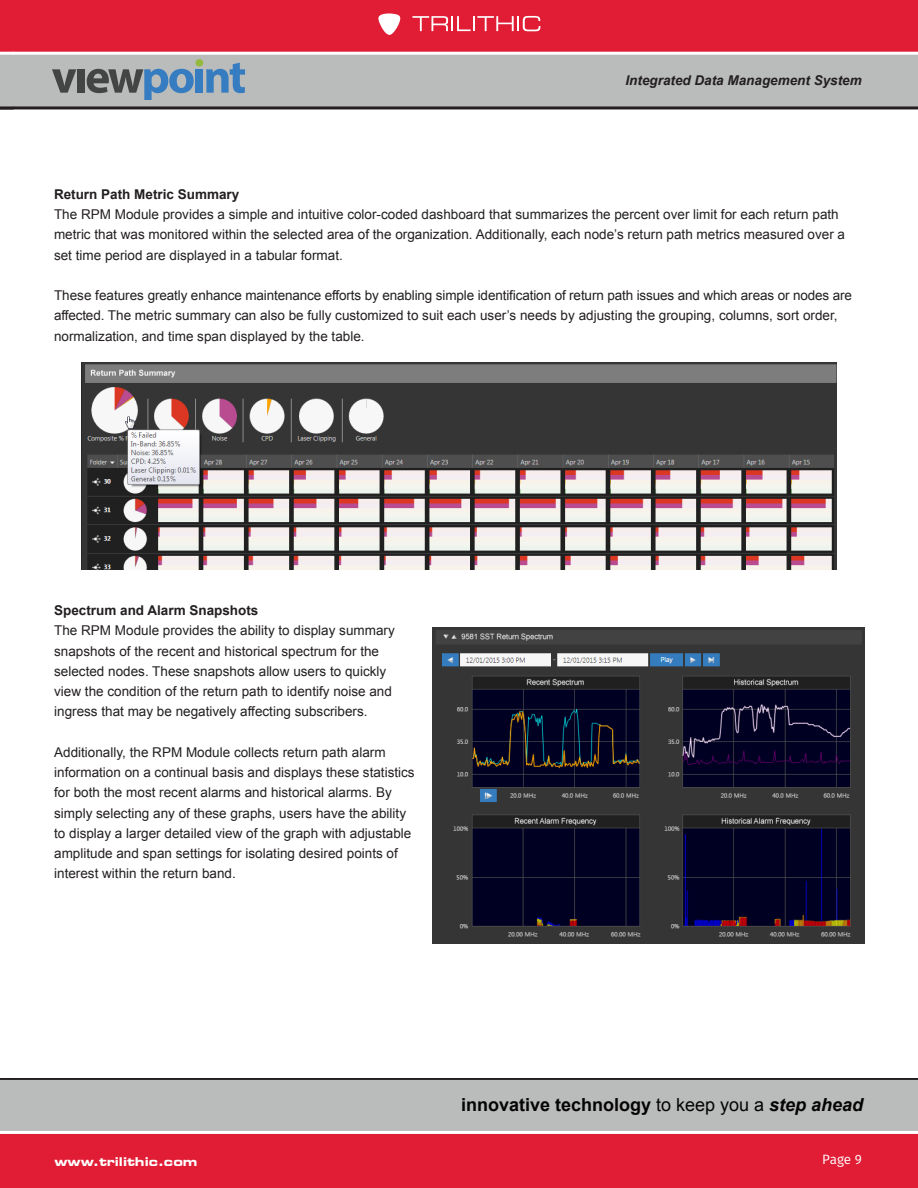
<style>
.page{position:relative;width:918px;height:1188px;background:#fff}
.page>*{position:absolute;margin:0;border:0;box-sizing:border-box;transform-origin:0 0}
.t1{font:700 18px "Arial";color:#040503}
.Body_Copy{font:13.5px/20.2px "Arial";color:#231f20}
.Body_Copy-2{font:700 13.5px "Arial";color:#231f20}
.t2{font:italic 700 13.5px "Arial";color:#231f20}
.t3{font:13.5px "Fira Sans";color:#fff}
.t4{font:700 expanded 12px "Square 721 BT";color:#fff}
.s1{font-weight:400}
.s2{font-style:italic}
</style>
<div class="page">
<div style="left:0;top:0;width:918px;height:54px;background:#e11d36"></div>
<div style="left:0;top:54px;width:918px;height:54px;background:#babbbb"></div>
<hr style="left:0;top:52px;width:918px;height:3px;background:#fff">
<hr style="left:0;top:106px;width:918px;height:3px;background:#231f20">
<svg style="left:412px;top:16px;width:128px;height:15px"></svg>
<svg style="left:378px;top:13px;width:23px;height:22px"></svg>
<svg style="left:0;top:54px;width:13px;height:1px"></svg>
<svg style="left:0;top:106px;width:13px;height:1px"></svg>
<div style="left:0;top:1132px;width:918px;height:56px;background:#e11d36"></div>
<div style="left:0;top:1078px;width:918px;height:54px;background:#babbbb"></div>
<hr style="left:0;top:1131px;width:918px;height:3px;background:#fff">
<hr style="left:0;top:1078px;width:918px;height:2px;background:#231f20">
<svg style="left:0;top:1133px;width:13px;height:1px"></svg>
<svg style="left:52px;top:69px;width:24px;height:24px"></svg>
<div style="left:77px;top:69px;width:8px;height:24px;background:#434444"></div>
<svg style="left:87px;top:69px;width:107px;height:30px"></svg>
<div style="left:196px;top:69px;width:7px;height:24px;background:#367cc0"></div>
<svg style="left:206px;top:63px;width:39px;height:30px"></svg>
<div style="left:196px;top:59px;width:7px;height:7px;background:#94ba3d;border-radius:50%"></div>
<img style="left:81px;top:363px;width:756px;height:206px">
<img style="left:432px;top:628px;width:432px;height:315px">
<p class="t2" style="left:626px;top:71px;width:238px">Integrated Data Management System</p>
<p class="Body_Copy-2" style="left:54px;top:185px;width:187px">Return Path Metric Summary</p>
<p class="Body_Copy" style="left:54px;top:204px;width:793px">The RPM Module provides a simple and intuitive color-coded dashboard that summarizes the percent over limit for each return path metric that was monitored within the selected area of the organization. Additionally, each node’s return path metrics measured over a set time period are displayed in a tabular format.</p>
<p class="Body_Copy" style="left:54px;top:285px;width:799px">These features greatly enhance maintenance efforts by enabling simple identification of return path issues and which areas or nodes are affected. The metric summary can also be fully customized to suit each user’s needs by adjusting the grouping, columns, sort order, normalization, and time span displayed by the table.</p>
<p class="Body_Copy-2" style="left:54px;top:601px;width:206px">Spectrum and Alarm Snapshots</p>
<p class="Body_Copy" style="left:54px;top:621px;width:342px">The RPM Module provides the ability to display summary snapshots of the recent and historical spectrum for the selected nodes. These snapshots allow users to quickly view the condition of the return path to identify noise and ingress that may be negatively affecting subscribers.</p>
<p class="Body_Copy" style="left:54px;top:742px;width:362px">Additionally, the RPM Module collects return path alarm information on a continual basis and displays these statistics for both the most recent alarms and historical alarms. By simply selecting any of these graphs, users have the ability to display a larger detailed view of the graph with adjustable amplitude and span settings for isolating desired points of interest within the return band.</p>
<h1 class="t1" style="left:461px;top:1093px;width:404px">innovative technology <span class="s1">to keep you a</span> <span class="s2">step ahead</span></h1>
<p class="t4" style="left:54px;top:1155px;width:145px">www.trilithic.com</p>
<p class="t3" style="left:822px;top:1149px;width:41px">Page 9</p>
</div>
